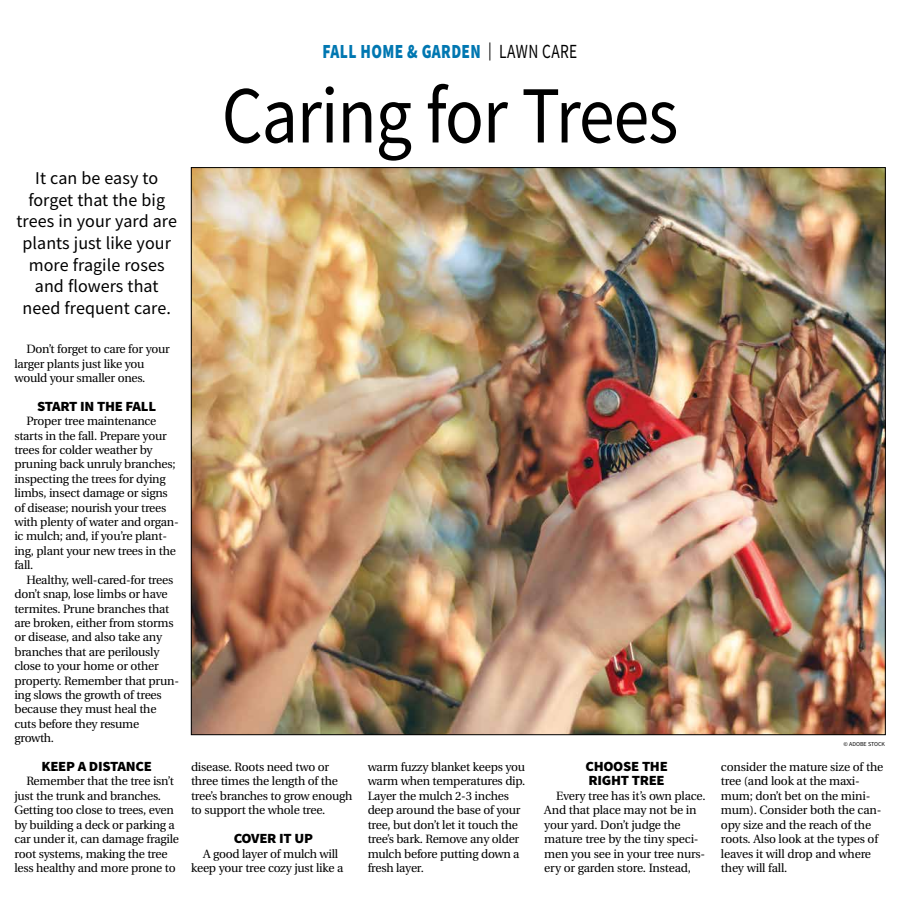
<style>
.page{position:relative;width:900px;height:908px;background:#fff}
.page>*{position:absolute;margin:0;border:0;box-sizing:border-box;transform-origin:0 0}
.t1{font:81px "Source Sans Pro";letter-spacing:-.015em;color:#000;scale:.89 1}
.t2{font:900 20px "Source Sans Pro";letter-spacing:.025em;color:#0077b1;scale:.77 1}
.t3{font:18px/21.6px "Source Sans Pro";letter-spacing:.005em;color:#000;text-align:center}
.t4{font:900 14px/14.4px "Source Sans Pro";letter-spacing:-.02em;color:#000;scale:1.05 1}
.t5{font:12px/14.4px "Utopia";letter-spacing:-.02em;color:#000}
.t6{font:6px "Source Sans Pro";color:#000}
.s1{font-weight:400;font-size:18px;color:#000}
.s2{font-weight:400;color:#000}
</style>
<div class="page">
<img style="left:193px;top:169px;width:691px;height:563px">
<h3 class="t3" style="left:16px;top:167px;width:162px">It can be easy to forget that the big trees in your yard are plants just like your more fragile roses and flowers that need frequent care.</h3>
<p class="t5" style="left:14px;top:342px;width:157px;text-indent:12px">Don’t forget to care for your larger plants just like you would your smaller ones.</p>
<p class="t4" style="left:37px;top:398px;width:115px">START IN THE FALL</p>
<p class="t5" style="left:14px;top:414px;width:166px;text-indent:12px">Proper tree maintenance starts in the fall. Prepare your trees for colder weather by pruning back unruly branches; inspecting the trees for dying limbs, insect damage or signs of disease; nourish your trees with plenty of water and organ&shy;ic mulch; and, if you’re plant&shy;ing, plant your new trees in the fall.</p>
<p class="t5" style="left:14px;top:572px;width:166px;text-indent:12px">Healthy, well-cared-for trees don’t snap, lose limbs or have termites. Prune branches that are broken, either from storms or disease, and also take any branches that are perilously close to your home or other property. Remember that prun&shy;ing slows the growth of trees because they must heal the cuts before they resume growth.</p>
<p class="t4" style="left:41px;top:758px;width:107px">KEEP A DISTANCE</p>
<p class="t5" style="left:14px;top:774px;width:166px;text-indent:12px">Remember that the tree isn’t just the trunk and branches.<br>Getting too close to trees, even by building a deck or parking a car under it, can damage fragile root systems, making the tree less healthy and more prone to</p>
<h2 class="t2" style="left:323px;top:38px;width:332px">FALL HOME &amp; GARDEN <span class="s1">|</span> <span class="s2">LAWN CARE</span></h2>
<h1 class="t1" style="left:222px;top:64px;width:515px">Caring for Trees</h1>
<p class="t5" style="left:191px;top:759px;width:163px">disease. Roots need two or three times the length of the tree’s branches to grow enough to support the whole tree.</p>
<p class="t4" style="left:234px;top:830px;width:77px">COVER IT UP</p>
<p class="t5" style="left:191px;top:846px;width:154px;text-align:center">A good layer of mulch will keep your tree cozy just like a</p>
<p class="t5" style="left:368px;top:759px;width:159px">warm fuzzy blanket keeps you warm when temperatures dip.<br>Layer the mulch 2-3 inches deep around the base of your tree, but don’t let it touch the tree’s bark. Remove any older mulch before putting down a fresh layer.</p>
<p class="t4" style="left:585px;top:758px;width:80px">CHOOSE THE<br>RIGHT TREE</p>
<p class="t5" style="left:544px;top:788px;width:163px;text-indent:12px">Every tree has it’s own place.<br>And that place may not be in your yard. Don’t judge the mature tree by the tiny speci&shy;men you see in your tree nurs&shy;ery or garden store. Instead,</p>
<p class="t6" style="left:844px;top:740px;width:43px">© ADOBE STOCK</p>
<p class="t5" style="left:721px;top:759px;width:164px">consider the mature size of the tree (and look at the maxi&shy;mum; don’t bet on the mini&shy;mum). Consider both the can&shy;opy size and the reach of the roots. Also look at the types of leaves it will drop and where they will fall.</p>
</div>
